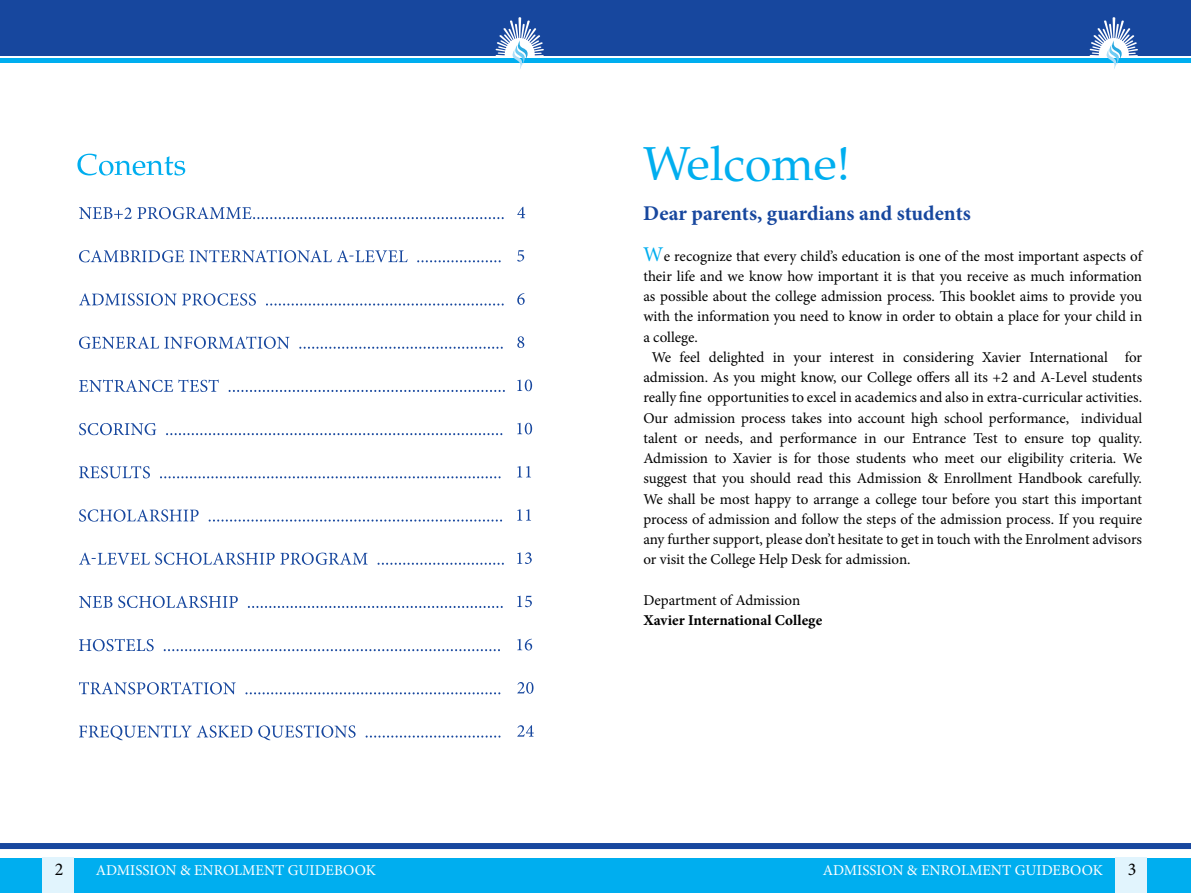
<style>
.page{position:relative;width:1191px;height:893px;background:#fff}
.page>*{position:absolute;margin:0;border:0;box-sizing:border-box;transform-origin:0 0}
.t1{font:48px "Palatino";color:#00aeef}
.t2{font:700 21px "Minion Pro";color:#17479e}
.t3{font:18px "Minion Pro";color:#000}
.t4{font:15px "Minion Pro";color:#000}
.t5{font:15px "Minion Pro";color:#fff}
.t6{font:700 15px "Minion Pro";color:#000}
.s1{font-size:21px;color:#00aeef}
</style>
<div class="page">
<div style="left:0;top:858px;width:1191px;height:35px;background:#00aeef"></div>
<div style="left:42px;top:857px;width:31px;height:36px;background:#e1f4fd"></div>
<div style="left:1115px;top:857px;width:31px;height:36px;background:#e1f4fd"></div>
<div style="left:0;top:843px;width:1191px;height:6px;background:#17479e"></div>
<div style="left:0;top:0;width:608px;height:56px;background:#17479e"></div>
<hr style="left:0;top:58px;width:605px;height:4px;background:#00aeef">
<svg style="left:495px;top:17px;width:49px;height:52px"></svg>
<div style="left:595px;top:0;width:596px;height:56px;background:#17479e"></div>
<hr style="left:599px;top:58px;width:592px;height:4px;background:#00aeef">
<svg style="left:1089px;top:17px;width:49px;height:52px"></svg>
<svg style="left:77px;top:154px;width:108px;height:21px"></svg>
<svg style="left:79px;top:207px;width:425px;height:12px"></svg>
<svg style="left:79px;top:250px;width:421px;height:12px"></svg>
<svg style="left:79px;top:293px;width:425px;height:13px"></svg>
<svg style="left:79px;top:336px;width:424px;height:13px"></svg>
<svg style="left:79px;top:380px;width:426px;height:12px"></svg>
<svg style="left:79px;top:423px;width:423px;height:12px"></svg>
<svg style="left:79px;top:466px;width:421px;height:12px"></svg>
<svg style="left:79px;top:509px;width:423px;height:13px"></svg>
<svg style="left:79px;top:553px;width:425px;height:12px"></svg>
<svg style="left:79px;top:596px;width:424px;height:12px"></svg>
<svg style="left:79px;top:639px;width:421px;height:12px"></svg>
<svg style="left:79px;top:682px;width:421px;height:12px"></svg>
<svg style="left:79px;top:725px;width:421px;height:15px"></svg>
<svg style="left:517px;top:207px;width:8px;height:11px"></svg>
<svg style="left:517px;top:250px;width:7px;height:12px"></svg>
<svg style="left:517px;top:293px;width:7px;height:12px"></svg>
<svg style="left:517px;top:336px;width:7px;height:12px"></svg>
<svg style="left:517px;top:380px;width:15px;height:11px"></svg>
<svg style="left:517px;top:423px;width:15px;height:11px"></svg>
<svg style="left:517px;top:466px;width:14px;height:11px"></svg>
<svg style="left:517px;top:509px;width:14px;height:12px"></svg>
<svg style="left:517px;top:552px;width:15px;height:12px"></svg>
<svg style="left:517px;top:596px;width:15px;height:11px"></svg>
<svg style="left:517px;top:639px;width:15px;height:11px"></svg>
<svg style="left:517px;top:682px;width:16px;height:12px"></svg>
<svg style="left:517px;top:725px;width:17px;height:12px"></svg>
<h1 class="t1" style="left:643px;top:136px;width:208px">Welcome!</h1>
<h2 class="t2" style="left:643px;top:198px;width:329px">Dear parents, guardians and students</h2>
<p class="t4" style="left:643px;top:246px;width:500px"><span class="s1">W</span>e recognize that every child’s education is one of the most important aspects of</p>
<p class="t4" style="left:643px;top:266px;width:500px">their life and we know how important it is that you receive as much information</p>
<p class="t4" style="left:643px;top:286px;width:500px">as possible about the college admission process. This booklet aims to provide you</p>
<p class="t4" style="left:643px;top:306px;width:500px">with the information you need to know in order to obtain a place for your child in</p>
<p class="t4" style="left:643px;top:327px;width:56px">a college.</p>
<p class="t4" style="left:651px;top:347px;width:492px">We feel delighted in your interest in considering Xavier International for</p>
<p class="t4" style="left:643px;top:367px;width:500px">admission. As you might know, our College offers all its +2 and A-Level students</p>
<p class="t4" style="left:643px;top:387px;width:500px">really fine opportunities to excel in academics and also in extra-curricular activities.</p>
<p class="t4" style="left:643px;top:408px;width:500px">Our admission process takes into account high school performance, individual</p>
<p class="t4" style="left:643px;top:428px;width:500px">talent or needs, and performance in our Entrance Test to ensure top quality.</p>
<p class="t4" style="left:643px;top:448px;width:500px">Admission to Xavier is for those students who meet our eligibility criteria. We</p>
<p class="t4" style="left:643px;top:468px;width:500px">suggest that you should read this Admission &amp; Enrollment Handbook carefully.</p>
<p class="t4" style="left:643px;top:489px;width:500px">We shall be most happy to arrange a college tour before you start this important</p>
<p class="t4" style="left:643px;top:509px;width:500px">process of admission and follow the steps of the admission process. If you require</p>
<p class="t4" style="left:643px;top:529px;width:500px">any further support, please don’t hesitate to get in touch with the Enrolment advisors</p>
<p class="t4" style="left:643px;top:549px;width:269px">or visit the College Help Desk for admission.</p>
<p class="t4" style="left:643px;top:590px;width:158px">Department of Admission</p>
<p class="t6" style="left:643px;top:610px;width:180px">Xavier International College</p>
<p class="t3" style="left:55px;top:857px;width:10px">2</p>
<p class="t5" style="left:96px;top:861px;width:282px">ADMISSION &amp; ENROLMENT GUIDEBOOK</p>
<p class="t5" style="left:822px;top:861px;width:282px">ADMISSION &amp; ENROLMENT GUIDEBOOK</p>
<p class="t3" style="left:1128px;top:857px;width:10px">3</p>
</div>
